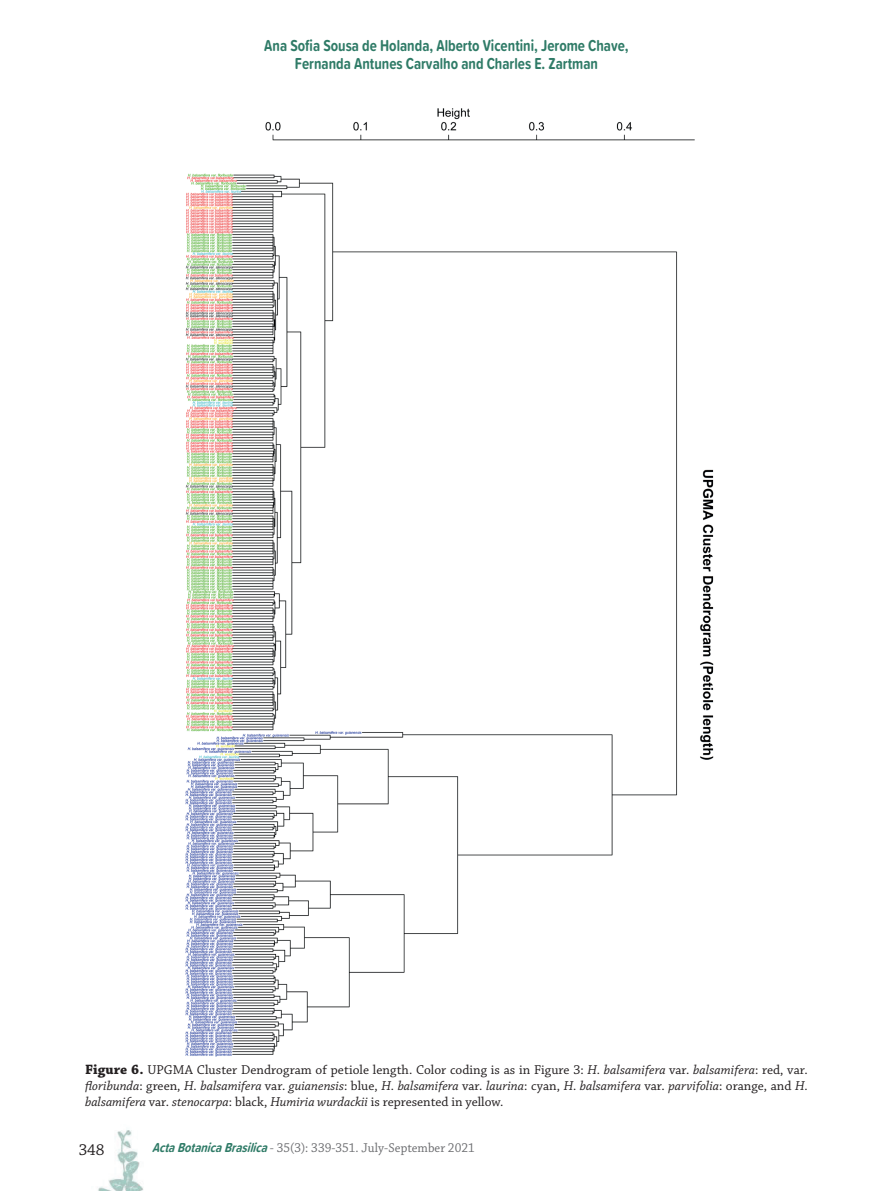
<style>
.page{position:relative;width:893px;height:1191px;background:#fff}
.page>*{position:absolute;margin:0;border:0;box-sizing:border-box;transform-origin:0 0}
.t1{font:700 16.5px/18px "Proxima Soft Cond";color:#2f7b67;text-align:center;scale:.91 1}
.t2{font:16.5px "Chaparral Pro";color:#231f20}
.t3{font:13.5px/16.2px "Chaparral Pro";letter-spacing:.005em;color:#231f20;text-align:justify}
.t4{font:13.5px "Chaparral Pro";color:#6c6d70;scale:.95 1}
.s1{font-weight:700;font-size:14.25px}
.s2{font-style:italic}
.s3{font-family:"Proxima Soft Cond";font-weight:700;font-style:italic;color:#2f7b67}
</style>
<div class="page">
<img style="left:98px;top:1130px;width:45px;height:61px">
<img style="left:185px;top:108px;width:529px;height:949px">
<p class="t1" style="left:264px;top:36px;width:402px">Ana Sofia Sousa de Holanda, Alberto Vicentini, Jerome Chave,<br>Fernanda Antunes Carvalho and Charles E. Zartman</p>
<p class="t3" style="left:85px;top:1061px;width:724px"><span class="s1">Figure 6.</span> UPGMA Cluster Dendrogram of petiole length. Color coding is as in Figure 3: <span class="s2">H. balsamifera</span> var. <span class="s2">balsamifera</span>: red, var. <span class="s2">floribunda</span>: green, <span class="s2">H. balsamifera</span> var. <span class="s2">guianensis</span>: blue, <span class="s2">H. balsamifera</span> var. <span class="s2">laurina</span>: cyan, <span class="s2">H. balsamifera</span> var. <span class="s2">parvifolia</span>: orange, and <span class="s2">H. balsamifera</span> var. <span class="s2">stenocarpa</span>: black, <span class="s2">Humiria wurdackii</span> is represented in yellow.</p>
<p class="t2" style="left:79px;top:1141px;width:27px">348</p>
<p class="t4" style="left:152px;top:1140px;width:341px"><span class="s3">ActaBotanicaBrasilica</span>- 35(3): 339-351. July-September 2021</p>
</div>
